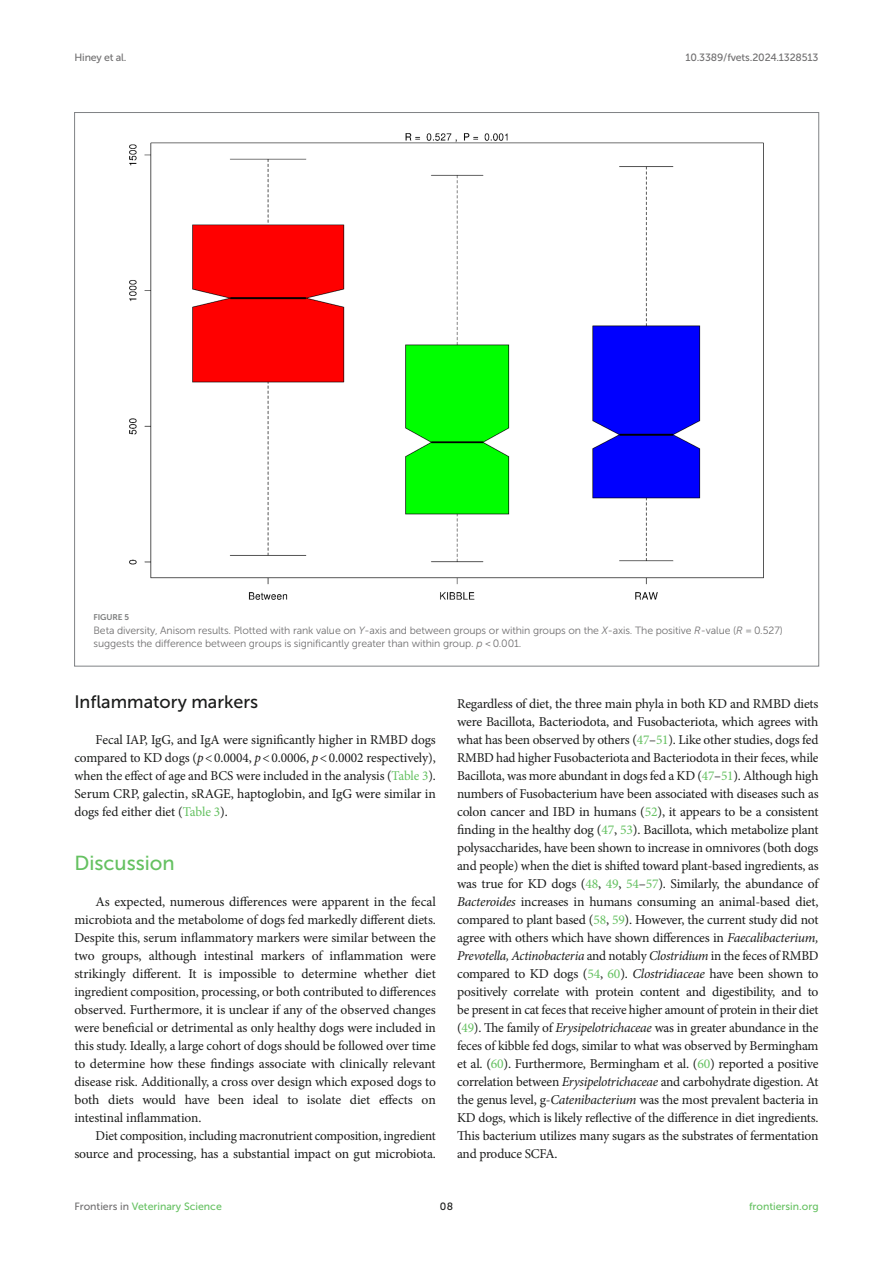
<style>
.page{position:relative;width:893px;height:1263px;background:#fff}
.page>*{position:absolute;margin:0;border:0;box-sizing:border-box;transform-origin:0 0}
.HEAD_1{font:20.25px "Museo Sans 500";color:#65c161}
.HEAD_2{font:18px "Museo Sans 500";color:#1b1c1b}
.TEXT{font:13.5px/18px "Minion Pro";letter-spacing:-.015em;color:#1b1c1b;text-align:right}
.TEXT_FLUSH{font:13.5px/18px "Minion Pro";letter-spacing:-.005em;color:#1b1c1b;text-align:justify}
.FIG_LEG{font:10.5px/13.5px "Museo Sans 300";letter-spacing:-.01em;color:#706f70}
.t1{font:10.5px "Museo Sans 500";color:#65c161}
.t2{font:10.5px "Museo Sans 500";letter-spacing:-.015em;color:#706f70}
.t3{font:10.5px "Museo Sans 500";color:#1b1c1b}
.FIG_HD{font:8.25px "Museo Sans 700";letter-spacing:-.01em;color:#7e7f7f}
.s1{font-style:italic}
.s2{color:#65c161}
.s3{color:#706f70}
</style>
<div class="page">
<img style="left:129px;top:133px;width:635px;height:467px">
<p class="t2" style="left:74px;top:51px;width:54px">Hiney et al.</p>
<p class="t2" style="left:685px;top:51px;width:135px">10.3389/fvets.2024.1328513</p>
<p class="FIG_HD" style="left:94px;top:613px;width:37px">FIGURE 5</p>
<p class="FIG_LEG" style="left:94px;top:623px;width:691px">Beta diversity, Anisom results. Plotted with rank value on <span class="s1">Y</span>-axis and between groups or within groups on the <span class="s1">X</span>-axis. The positive <span class="s1">R</span>-value (<span class="s1">R</span> = 0.527) suggests the difference between groups is significantly greater than within group. <span class="s1">p</span> &lt; 0.001.</p>
<p class="HEAD_2" style="left:74px;top:692px;width:185px">Inflammatory markers</p>
<p class="TEXT_FLUSH" style="left:74px;top:731px;width:363px;text-indent:21px">Fecal IAP, IgG, and IgA were significantly higher in RMBD dogs compared to KD dogs (<span class="s1">p</span>&lt;0.0004, <span class="s1">p</span>&lt;0.0006, <span class="s1">p</span>&lt;0.0002 respectively), when the effect of age and BCS were included in the analysis (<span class="s2">Table 3</span>).<br>Serum CRP, galectin, sRAGE, haptoglobin, and IgG were similar in dogs fed either diet (<span class="s2">Table 3</span>).</p>
<p class="HEAD_1" style="left:74px;top:852px;width:102px">Discussion</p>
<p class="TEXT_FLUSH" style="left:74px;top:893px;width:363px;text-indent:21px">As expected, numerous differences were apparent in the fecal microbiota and the metabolome of dogs fed markedly different diets.<br>Despite this, serum inflammatory markers were similar between the two groups, although intestinal markers of inflammation were strikingly different. It is impossible to determine whether diet ingredient composition, processing, or both contributed to differences observed. Furthermore, it is unclear if any of the observed changes were beneficial or detrimental as only healthy dogs were included in this study. Ideally, a large cohort of dogs should be followed over time to determine how these findings associate with clinically relevant disease risk. Additionally, a cross over design which exposed dogs to both diets would have been ideal to isolate diet effects on intestinal inflammation.</p>
<p class="TEXT" style="left:74px;top:1127px;width:363px">Diet composition, including macronutrient composition, ingredient source and processing, has a substantial impact on gut microbiota.</p>
<p class="TEXT" style="left:457px;top:695px;width:363px;text-align:justify">Regardless of diet, the three main phyla in both KD and RMBD diets were Bacillota, Bacteriodota, and Fusobacteriota, which agrees with what has been observed by others (<span class="s2">47</span>–<span class="s2">51</span>). Like other studies, dogs fed RMBD had higher Fusobacteriota and Bacteriodota in their feces, while Bacillota, was more abundant in dogs fed a KD (<span class="s2">47</span>–<span class="s2">51</span>). Although high numbers of Fusobacterium have been associated with diseases such as colon cancer and IBD in humans (<span class="s2">52</span>), it appears to be a consistent finding in the healthy dog (<span class="s2">47</span>, <span class="s2">53</span>). Bacillota, which metabolize plant polysaccharides, have been shown to increase in omnivores (both dogs and people) when the diet is shifted toward plant-based ingredients, as was true for KD dogs (<span class="s2">48</span>, <span class="s2">49</span>, <span class="s2">54</span>–<span class="s2">57</span>). Similarly, the abundance of <span class="s1">Bacteroides</span> increases in humans consuming an animal-based diet, compared to plant based (<span class="s2">58</span>, <span class="s2">59</span>). However, the current study did not agree with others which have shown differences in <span class="s1">Faecalibacterium, Prevotella, Actinobacteria</span> and notably <span class="s1">Clostridium</span> in the feces of RMBD compared to KD dogs (<span class="s2">54</span>, <span class="s2">60</span>). <span class="s1">Clostridiaceae</span> have been shown to positively correlate with protein content and digestibility, and to be present in cat feces that receive higher amount of protein in their diet (<span class="s2">49</span>). The family of <span class="s1">Erysipelotrichaceae</span> was in greater abundance in the feces of kibble fed dogs, similar to what was observed by Bermingham et al. (<span class="s2">60</span>). Furthermore, Bermingham et al. (<span class="s2">60</span>) reported a positive correlation between <span class="s1">Erysipelotrichaceae</span> and carbohydrate digestion. At the genus level, g-<span class="s1">Catenibacterium</span> was the most prevalent bacteria in KD dogs, which is likely reflective of the difference in diet ingredients.<br>This bacterium utilizes many sugars as the substrates of fermentation and produce SCFA.</p>
<p class="t1" style="left:74px;top:1200px;width:149px"><span class="s3">Frontiers in</span> Veterinary Science</p>
<p class="t3" style="left:440px;top:1200px;width:15px">08</p>
<p class="t1" style="left:749px;top:1200px;width:71px">frontiersin.org</p>
</div>
